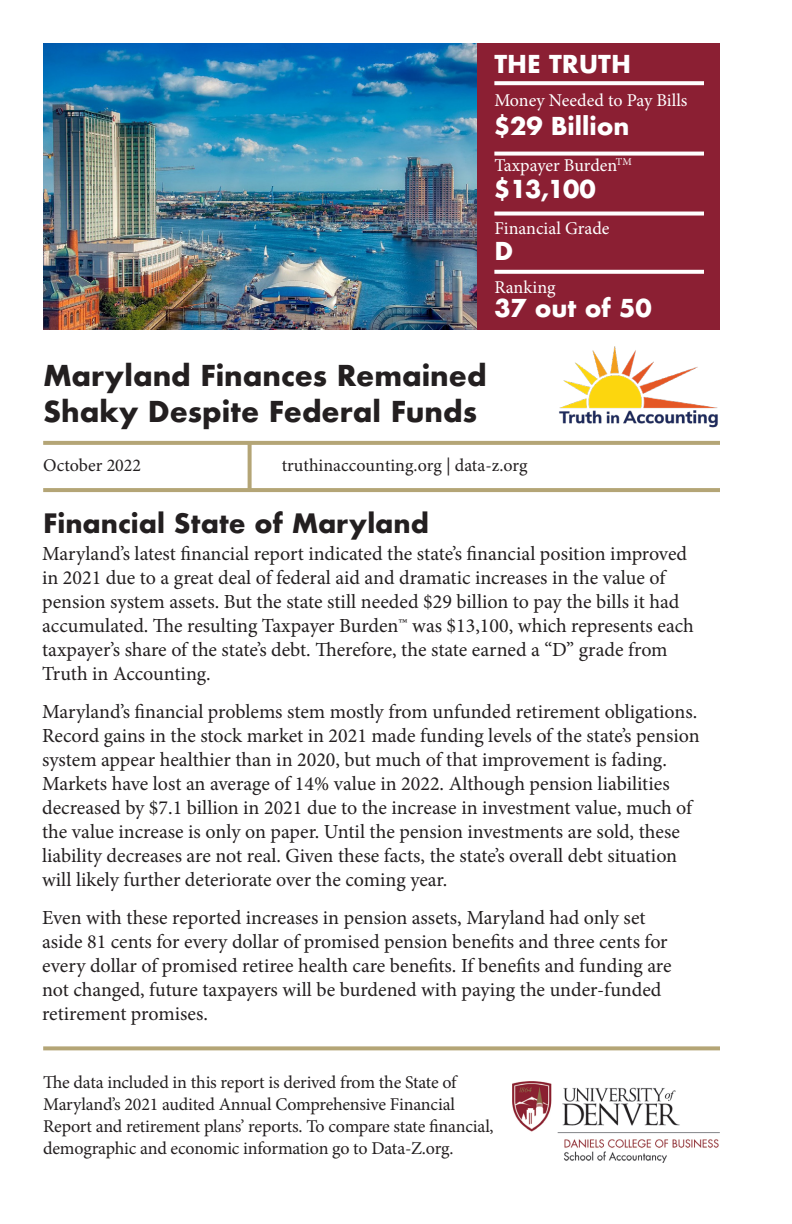
<style>
.page{position:relative;width:792px;height:1224px;background:#fff}
.page>*{position:absolute;margin:0;border:0;box-sizing:border-box;transform-origin:0 0}
.t1{font:700 28px/36px "Futura";color:#231f20}
.t2{font:700 26px "Futura";color:#231f20}
.t3{font:700 24px "Futura";color:#fff}
.BODYCOPY{font:20px/24px "Minion Pro";color:#231f20}
.BODYCOPY-2{font:18px/22px "Minion Pro";letter-spacing:-.01em;color:#231f20}
.t4{font:18px "Minion Pro";color:#fff}
</style>
<div class="page">
<div style="left:419px;top:43px;width:301px;height:287px;background:#8b1f33"></div>
<img style="left:43px;top:43px;width:433px;height:287px">
<svg style="left:43px;top:1046px;width:677px;height:4px;background:#bbad83"></svg>
<img style="left:557px;top:346px;width:163px;height:95px">
<svg style="left:43px;top:441px;width:677px;height:4px;background:#b6a779"></svg>
<hr style="left:43px;top:488px;width:677px;height:4px;background:#b4a576">
<svg style="left:248px;top:442px;width:4px;height:46px"></svg>
<img style="left:513px;top:1081px;width:207px;height:82px">
<svg style="left:494px;top:81px;width:210px;height:4px"></svg>
<svg style="left:494px;top:152px;width:210px;height:4px"></svg>
<svg style="left:494px;top:212px;width:210px;height:4px"></svg>
<svg style="left:494px;top:270px;width:210px;height:4px"></svg>
<p class="t3" style="left:494px;top:47px;width:138px">THE TRUTH</p>
<p class="t4" style="left:494px;top:89px;width:195px">Money Needed to Pay Bills</p>
<p class="t3" style="left:494px;top:109px;width:137px">$29 Billion</p>
<p class="t3" style="left:494px;top:171px;width:104px">$13,100</p>
<p class="t4" style="left:494px;top:153px;width:139px">Taxpayer Burden<sup>TM</sup></p>
<p class="t4" style="left:494px;top:216px;width:117px">Financial Grade</p>
<p class="t3" style="left:494px;top:234px;width:20px">D</p>
<p class="t3" style="left:494px;top:291px;width:159px">37 out of 50</p>
<p class="t4" style="left:494px;top:275px;width:63px">Ranking</p>
<p class="t1" style="left:43px;top:358px;width:445px">Maryland Finances Remained<br>Shaky Despite Federal Funds</p>
<p class="BODYCOPY-2" style="left:43px;top:454px;width:100px">October 2022</p>
<p class="BODYCOPY-2" style="left:282px;top:454px;width:247px">truthinaccounting.org | data-z.org</p>
<p class="t2" style="left:43px;top:504px;width:387px">Financial State of Maryland</p>
<p class="BODYCOPY" style="left:42px;top:542px;width:653px">Maryland’s latest financial report indicated the state’s financial position improved in 2021 due to a great deal of federal aid and dramatic increases in the value of pension system assets. But the state still needed $29 billion to pay the bills it had accumulated. The resulting Taxpayer Burden™ was $13,100, which represents each taxpayer’s share of the state’s debt. Therefore, the state earned a “D” grade from Truth in Accounting.</p>
<p class="BODYCOPY" style="left:42px;top:700px;width:659px">Maryland’s financial problems stem mostly from unfunded retirement obligations.<br>Record gains in the stock market in 2021 made funding levels of the state’s pension system appear healthier than in 2020, but much of that improvement is fading.<br>Markets have lost an average of 14% value in 2022. Although pension liabilities decreased by $7.1 billion in 2021 due to the increase in investment value, much of the value increase is only on paper. Until the pension investments are sold, these liability decreases are not real. Given these facts, the state’s overall debt situation will likely further deteriorate over the coming year.</p>
<p class="BODYCOPY" style="left:42px;top:906px;width:631px">Even with these reported increases in pension assets, Maryland had only set aside 81 cents for every dollar of promised pension benefits and three cents for every dollar of promised retiree health care benefits. If benefits and funding are not changed, future taxpayers will be burdened with paying the under-funded retirement promises.</p>
<p class="BODYCOPY-2" style="left:43px;top:1072px;width:452px">The data included in this report is derived from the State of Maryland’s 2021 audited Annual Comprehensive Financial Report and retirement plans’ reports. To compare state financial, demographic and economic information go to Data-Z.org.</p>
</div>
